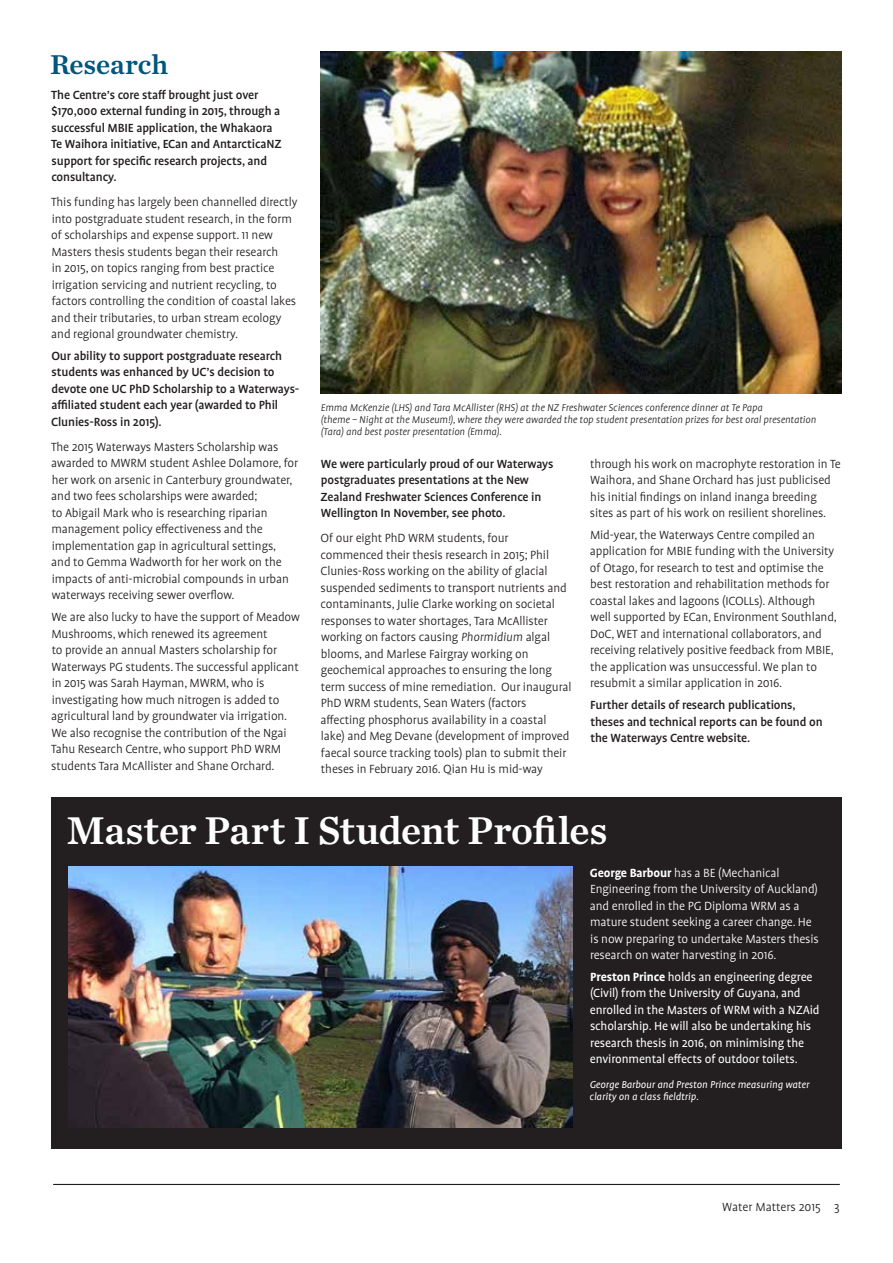
<style>
.page{position:relative;width:893px;height:1263px;background:#fff}
.page>*{position:absolute;margin:0;border:0;box-sizing:border-box;transform-origin:0 0}
.t1{font:40.5px "Chronicle Text G2 Semi";letter-spacing:-.01em;color:#fff}
.t2{font:28.5px "Chronicle Text G2 Semi";letter-spacing:-.005em;color:#00567d}
.t3{font:300 13.5px/16.5px "Profile Pro";letter-spacing:-.01em;color:#231f20}
.t4{font:500 13.5px/16.5px "Profile Pro";letter-spacing:-.01em;color:#231f20}
.t5{font:13.5px/16.5px "Profile Pro";letter-spacing:-.01em;color:#fff}
.t6{font:300 13.5px/16.5px "Profile Pro";letter-spacing:-.01em;color:#fff}
.t7{font:italic 11.4px/12.1px "Profile Pro";color:#fff}
.t8{font:italic 300 11.25px/12px "Profile Pro";color:#231f20}
.s1{font-style:italic}
.s2{font-weight:700}
</style>
<div class="page">
<hr style="left:53px;top:1184px;width:787px;height:1px;background:#231f20">
<img style="left:320px;top:51px;width:522px;height:342px">
<div style="left:51px;top:797px;width:791px;height:351px;background:#231f20"></div>
<img style="left:69px;top:866px;width:503px;height:261px">
<h2 class="t2" style="left:50px;top:42px;width:120px">Research</h2>
<p class="t4" style="left:51px;top:87px;width:232px">The Centre’s core staff brought just over $170,000 external funding in 2015, through a successful MBIE application, the Whakaora Te Waihora initiative, ECan and AntarcticaNZ support for specific research projects, and consultancy.</p>
<p class="t3" style="left:51px;top:195px;width:248px">This funding has largely been channelled directly into postgraduate student research, in the form of scholarships and expense support. 11 new Masters thesis students began their research<br>in 2015, on topics ranging from best practice irrigation servicing and nutrient recycling, to factors controlling the condition of coastal lakes and their tributaries, to urban stream ecology and regional groundwater chemistry.</p>
<p class="t4" style="left:51px;top:348px;width:250px">Our ability to support postgraduate research students was enhanced by UC’s decision to devote one UC PhD Scholarship to a Waterways&shy;affiliated student each year (awarded to Phil Clunies-Ross in 2015).</p>
<p class="t3" style="left:51px;top:439px;width:248px">The 2015 Waterways Masters Scholarship was awarded to MWRM student Ashlee Dolamore, for her work on arsenic in Canterbury groundwater, and two fees scholarships were awarded;<br>to Abigail Mark who is researching riparian management policy effectiveness and the implementation gap in agricultural settings, and to Gemma Wadworth for her work on the impacts of anti-microbial compounds in urban waterways receiving sewer overflow.</p>
<p class="t3" style="left:51px;top:609px;width:250px">We are also lucky to have the support of Meadow Mushrooms, which renewed its agreement<br>to provide an annual Masters scholarship for Waterways PG students. The successful applicant in 2015 was Sarah Hayman, MWRM, who is investigating how much nitrogen is added to agricultural land by groundwater via irrigation.<br>We also recognise the contribution of the Ngai Tahu Research Centre, who support PhD WRM students Tara McAllister and Shane Orchard.</p>
<p class="t8" style="left:321px;top:402px;width:497px">Emma McKenzie (LHS) and Tara McAllister (RHS) at the NZ Freshwater Sciences conference dinner at Te Papa<br>(theme – Night at the Museum!), where they were awarded the top student presentation prizes for best oral presentation (Tara) and best poster presentation (Emma).</p>
<p class="t4" style="left:321px;top:456px;width:234px">We were particularly proud of our Waterways postgraduates presentations at the New Zealand Freshwater Sciences Conference in Wellington In November, see photo.</p>
<p class="t3" style="left:321px;top:531px;width:252px">Of our eight PhD WRM students, four commenced their thesis research in 2015; Phil Clunies-Ross working on the ability of glacial suspended sediments to transport nutrients and contaminants, Julie Clarke working on societal responses to water shortages, Tara McAllister working on factors causing <span class="s1">Phormidium</span> algal blooms, and Marlese Fairgray working on geochemical approaches to ensuring the long term success of mine remediation. Our inaugural PhD WRM students, Sean Waters (factors affecting phosphorus availability in a coastal lake) and Meg Devane (development of improved faecal source tracking tools) plan to submit their theses in February 2016. Qian Hu is mid-way</p>
<p class="t3" style="left:590px;top:456px;width:252px">through his work on macrophyte restoration in Te Waihora, and Shane Orchard has just publicised his initial findings on inland inanga breeding sites as part of his work on resilient shorelines.</p>
<p class="t3" style="left:590px;top:527px;width:248px">Mid-year, the Waterways Centre compiled an application for MBIE funding with the University of Otago, for research to test and optimise the best restoration and rehabilitation methods for coastal lakes and lagoons (ICOLLs). Although well supported by ECan, Environment Southland, DoC, WET and international collaborators, and receiving relatively positive feedback from MBIE, the application was unsuccessful. We plan to resubmit a similar application in 2016.</p>
<p class="t4" style="left:590px;top:697px;width:234px">Further details of research publications, theses and technical reports can be found on the Waterways Centre website.</p>
<h1 class="t1" style="left:67px;top:798px;width:542px">Master Part I Student Profiles</h1>
<p class="t6" style="left:590px;top:865px;width:230px"><span class="s2">George Barbour</span> has a BE (Mechanical Engineering from the University of Auckland) and enrolled in the PG Diploma WRM as a mature student seeking a career change. He is now preparing to undertake Masters thesis research on water harvesting in 2016.</p>
<p class="t5" style="left:590px;top:969px;width:231px"><span class="s2">Preston Prince</span> holds an engineering degree (Civil) from the University of Guyana, and enrolled in the Masters of WRM with a NZAid scholarship. He will also be undertaking his research thesis in 2016, on minimising the environmental effects of outdoor toilets.</p>
<p class="t7" style="left:590px;top:1079px;width:221px">George Barbour and Preston Prince measuring water clarity on a class fieldtrip.</p>
<p class="t3" style="left:722px;top:1199px;width:119px">Water Matters 2015 3</p>
</div>
